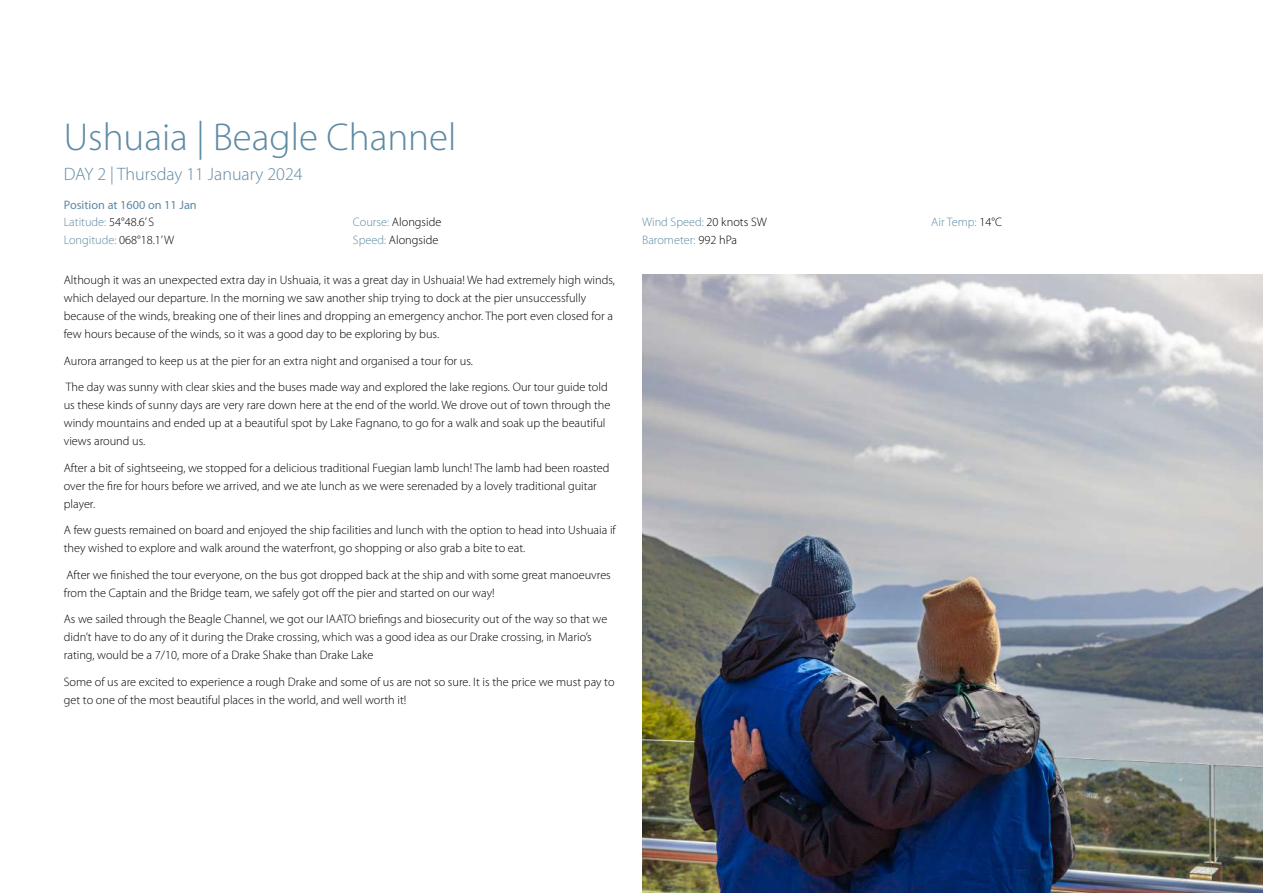
<style>
.page{position:relative;width:1263px;height:893px;background:#fff}
.page>*{position:absolute;margin:0;border:0;box-sizing:border-box;transform-origin:0 0}
.t1{font:300 39px "Myriad Pro";color:#5e8aa4}
.t2{font:300 18px "Myriad Pro";color:#5e8aa4}
.t3{font:300 12.3px/18px "Myriad Pro";color:#000}
.t4{font:12.3px/18px "Myriad Pro";color:#5e8aa4}
.t5{font:300 12.3px/18px "Myriad Pro";color:#5e8aa4}
.s1{font-weight:300}
.s2{font-weight:300;color:#000}
.s3{color:#5e8aa4}
.s4{color:#000}
</style>
<div class="page">
<img style="left:642px;top:275px;width:621px;height:618px">
<h1 class="t1" style="left:64px;top:115px;width:394px">Ushuaia | Beagle Channel</h1>
<h2 class="t2" style="left:64px;top:164px;width:240px">DAY 2 | Thursday 11 January 2024</h2>
<p class="t4" style="left:64px;top:195px;width:134px">Position at 1600 on 11 Jan<br><span class="s1">Latitude:</span> <span class="s2">54°48.6’ S<br></span><span class="s1">Longitude:</span> <span class="s2">068°18.1’ W</span></p>
<p class="t3" style="left:353px;top:214px;width:90px"><span class="s3">Course:</span> Alongside<br><span class="s3">Speed:</span> Alongside</p>
<p class="t5" style="left:642px;top:214px;width:126px">Wind Speed: <span class="s4">20 knots SW<br></span>Barometer: <span class="s4">992 hPa</span></p>
<p class="t5" style="left:931px;top:214px;width:72px">Air Temp: <span class="s4">14°C</span></p>
<p class="t3" style="left:64px;top:271px;width:553px">Although it was an unexpected extra day in Ushuaia, it was a great day in Ushuaia! We had extremely high winds, which delayed our departure. In the morning we saw another ship trying to dock at the pier unsuccessfully because of the winds, breaking one of their lines and dropping an emergency anchor. The port even closed for a few hours because of the winds, so it was a good day to be exploring by bus.</p>
<p class="t3" style="left:64px;top:348px;width:545px;line-height:26.5px">Aurora arranged to keep us at the pier for an extra night and organised a tour for us.<br>The day was sunny with clear skies and the buses made way and explored the lake regions. Our tour guide told</p>
<p class="t3" style="left:64px;top:396px;width:548px">us these kinds of sunny days are very rare down here at the end of the world. We drove out of town through the windy mountains and ended up at a beautiful spot by Lake Fagnano, to go for a walk and soak up the beautiful views around us.</p>
<p class="t3" style="left:64px;top:459px;width:547px">After a bit of sightseeing, we stopped for a delicious traditional Fuegian lamb lunch! The lamb had been roasted over the fire for hours before we arrived, and we ate lunch as we were serenaded by a lovely traditional guitar player.</p>
<p class="t3" style="left:64px;top:521px;width:553px">A few guests remained on board and enjoyed the ship facilities and lunch with the option to head into Ushuaia if they wished to explore and walk around the waterfront, go shopping or also grab a bite to eat.</p>
<p class="t3" style="left:64px;top:566px;width:549px">After we finished the tour everyone, on the bus got dropped back at the ship and with some great manoeuvres from the Captain and the Bridge team, we safely got off the pier and started on our way!</p>
<p class="t3" style="left:64px;top:610px;width:545px">As we sailed through the Beagle Channel, we got our IAATO briefings and biosecurity out of the way so that we didn’t have to do any of it during the Drake crossing, which was a good idea as our Drake crossing, in Mario’s rating, would be a 7/10, more of a Drake Shake than Drake Lake</p>
<p class="t3" style="left:64px;top:673px;width:552px">Some of us are excited to experience a rough Drake and some of us are not so sure. It is the price we must pay to get to one of the most beautiful places in the world, and well worth it!</p>
</div>
